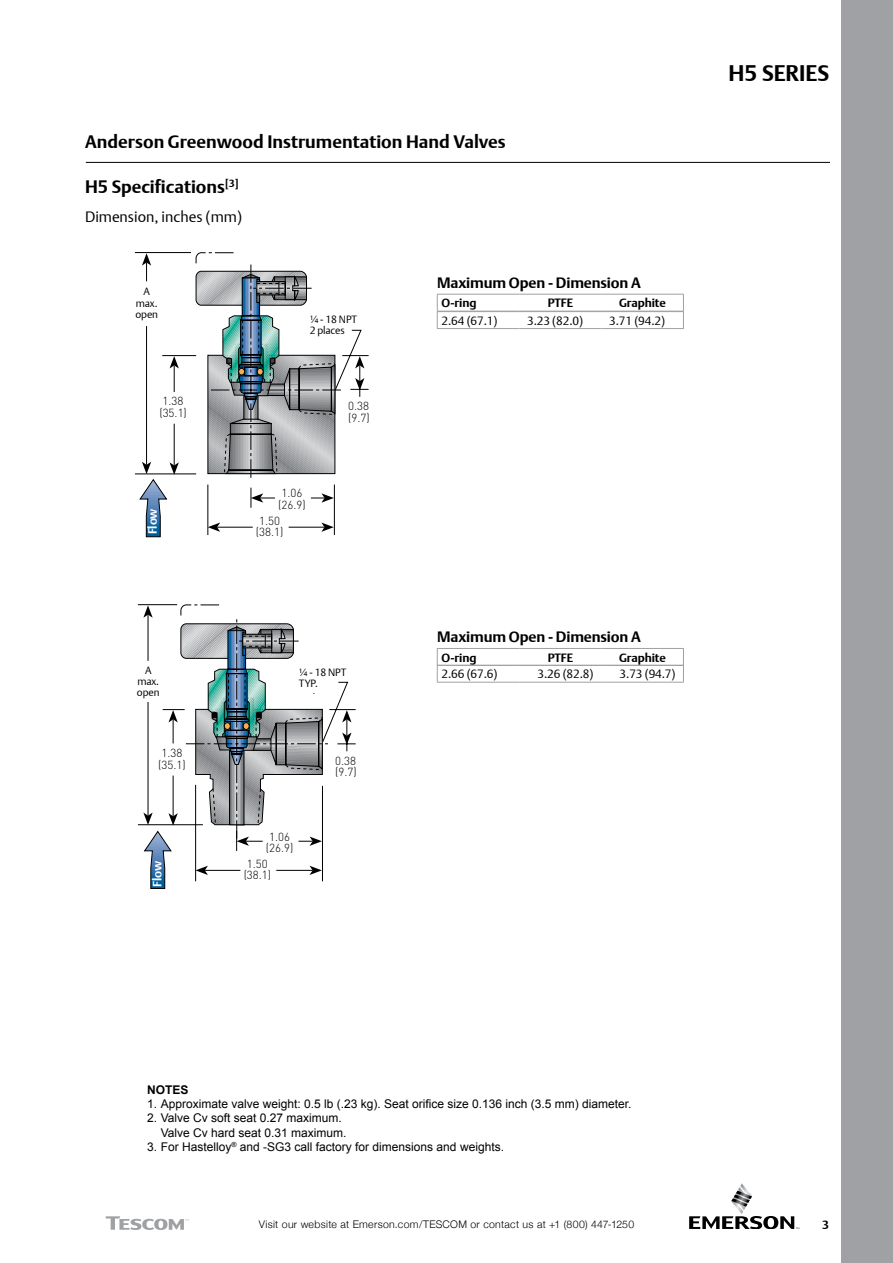
<style>
.page{position:relative;width:893px;height:1263px;background:#fff}
.page>*{position:absolute;margin:0;border:0;box-sizing:border-box;transform-origin:0 0}
.t1{font:700 22.5px "DTL Argo T";color:#000}
.t2{font:700 18px "DTL Argo T";color:#000}
.t3{font:700 15px "DTL Argo T";letter-spacing:-.01em;color:#000}
.t4{font:15px "DTL Argo T Light";color:#000}
.t5{font:12px/14.4px "Arial";color:#000}
.t6{font:12px "DTL Argo T Light";letter-spacing:-.01em;color:#000}
.t7{font:700 12px "DTL Argo T";letter-spacing:-.01em;color:#000}
.t8{font:700 12px "DTL Argo T";letter-spacing:-.015em;color:#fff}
.t9{font:700 12px "Arial";color:#000}
.t10{font:300 11.55px/11.6px "DIN Pro";color:#000}
.t11{font:300 10.5px "Helvetica Neue";letter-spacing:.03em;color:#000}
.t12{font:10.5px/11.2px "DTL Argo T Light";letter-spacing:-.01em;color:#000;text-align:center}
</style>
<div class="page">
<div style="left:842px;top:0;width:51px;height:1263px;background:#9fa1a4"></div>
<svg style="left:689px;top:1183px;width:110px;height:46px"></svg>
<hr style="left:86px;top:162px;width:744px;height:1px;background:#000">
<svg style="left:106px;top:1216px;width:83px;height:14px"></svg>
<hr style="left:135px;top:252px;width:56px;height:1px;background:#000">
<hr style="left:135px;top:473px;width:61px;height:1px;background:#000">
<hr style="left:146px;top:263px;width:1px;height:202px;background:#000">
<svg style="left:142px;top:253px;width:9px;height:13px"></svg>
<div style="left:132px;top:282px;width:32px;height:44px;background:#fff"></div>
<hr style="left:334px;top:484px;width:1px;height:51px;background:#000">
<hr style="left:207px;top:484px;width:1px;height:51px;background:#000">
<hr style="left:260px;top:498px;width:65px;height:1px;background:#000">
<svg style="left:321px;top:493px;width:13px;height:10px"></svg>
<svg style="left:251px;top:488px;width:12px;height:20px"></svg>
<hr style="left:217px;top:527px;width:107px;height:1px;background:#000">
<svg style="left:208px;top:522px;width:12px;height:10px"></svg>
<svg style="left:321px;top:522px;width:13px;height:10px"></svg>
<div style="left:275px;top:489px;width:36px;height:22px;background:#fff"></div>
<hr style="left:162px;top:355px;width:34px;height:1px;background:#000">
<hr style="left:174px;top:365px;width:1px;height:100px;background:#000">
<svg style="left:170px;top:356px;width:9px;height:12px"></svg>
<svg style="left:139px;top:462px;width:40px;height:75px"></svg>
<div style="left:253px;top:517px;width:35px;height:21px;background:#fff"></div>
<div style="left:158px;top:392px;width:33px;height:31px;background:#fff"></div>
<svg style="left:195px;top:252px;width:174px;height:226px"></svg>
<hr style="left:138px;top:604px;width:39px;height:1px;background:#000">
<hr style="left:138px;top:824px;width:65px;height:1px;background:#000">
<svg style="left:143px;top:604px;width:213px;height:285px"></svg>
<hr style="left:437px;top:328px;width:82px;height:1px;background:#9fa1a4">
<hr style="left:519px;top:328px;width:82px;height:1px;background:#9fa1a4">
<hr style="left:601px;top:328px;width:83px;height:1px;background:#9fa1a4">
<hr style="left:437px;top:294px;width:82px;height:1px;background:#9fa1a4">
<svg style="left:437px;top:295px;width:1px;height:33px"></svg>
<hr style="left:519px;top:294px;width:82px;height:1px;background:#9fa1a4">
<hr style="left:601px;top:294px;width:83px;height:1px;background:#9fa1a4">
<svg style="left:683px;top:295px;width:1px;height:33px"></svg>
<hr style="left:437px;top:311px;width:82px;height:1px;background:#9fa1a4">
<hr style="left:519px;top:311px;width:82px;height:1px;background:#9fa1a4">
<hr style="left:601px;top:311px;width:83px;height:1px;background:#9fa1a4">
<hr style="left:437px;top:682px;width:82px;height:1px;background:#9fa1a4">
<hr style="left:519px;top:682px;width:82px;height:1px;background:#9fa1a4">
<hr style="left:601px;top:682px;width:83px;height:1px;background:#9fa1a4">
<hr style="left:437px;top:648px;width:82px;height:1px;background:#9fa1a4">
<svg style="left:437px;top:649px;width:1px;height:33px"></svg>
<hr style="left:519px;top:648px;width:82px;height:1px;background:#9fa1a4">
<hr style="left:601px;top:648px;width:83px;height:1px;background:#9fa1a4">
<svg style="left:683px;top:649px;width:1px;height:33px"></svg>
<hr style="left:437px;top:665px;width:82px;height:1px;background:#9fa1a4">
<hr style="left:519px;top:665px;width:82px;height:1px;background:#9fa1a4">
<hr style="left:601px;top:665px;width:83px;height:1px;background:#9fa1a4">
<h2 class="t2" style="left:85px;top:131px;width:422px">Anderson Greenwood Instrumentation Hand Valves</h2>
<h2 class="t2" style="left:85px;top:176px;width:155px">H5 Specifications<sup>[3]</sup></h2>
<p class="t4" style="left:85px;top:208px;width:159px">Dimension, inches (mm)</p>
<p class="t12" style="left:135px;top:286px;width:24px">A max. open</p>
<p class="t12" style="left:310px;top:313px;width:49px;text-align:left">¼ - 18 NPT<br>2 places</p>
<p class="t10" style="left:159px;top:394px;width:29px;line-height:12.3px">1.38 (35.1)</p>
<p class="t10" style="left:348px;top:399px;width:23px">0.38 (9.7)</p>
<p class="t8" style="left:145px;top:534px;width:27px;rotate:-90deg">Flow</p>
<p class="t10" style="left:278px;top:486px;width:29px">1.06 (26.9)</p>
<p class="t10" style="left:256px;top:514px;width:29px">1.50 (38.1)</p>
<p class="t12" style="left:137px;top:664px;width:24px">A max. open</p>
<p class="t12" style="left:299px;top:667px;width:49px;text-align:left">¼ - 18 NPT<br>TYP.</p>
<p class="t10" style="left:312px;top:683px;width:5px">.</p>
<p class="t10" style="left:158px;top:745px;width:29px;line-height:12.3px">1.38 (35.1)</p>
<p class="t8" style="left:150px;top:887px;width:27px;rotate:-90deg">Flow</p>
<p class="t10" style="left:266px;top:830px;width:29px">1.06 (26.9)</p>
<p class="t10" style="left:244px;top:857px;width:29px">1.50 (38.1)</p>
<p class="t10" style="left:335px;top:754px;width:23px">0.38 (9.7)</p>
<p class="t3" style="left:437px;top:274px;width:205px">Maximum Open - Dimension A</p>
<p class="t7" style="left:441px;top:296px;width:36px">O-ring</p>
<p class="t7" style="left:548px;top:296px;width:27px">PTFE</p>
<p class="t7" style="left:619px;top:296px;width:48px">Graphite</p>
<p class="t6" style="left:441px;top:313px;width:57px">2.64 (67.1)</p>
<p class="t6" style="left:527px;top:313px;width:57px">3.23 (82.0)</p>
<p class="t6" style="left:609px;top:313px;width:57px">3.71 (94.2)</p>
<p class="t3" style="left:437px;top:628px;width:205px">Maximum Open - Dimension A</p>
<p class="t7" style="left:441px;top:650px;width:36px">O-ring</p>
<p class="t7" style="left:548px;top:650px;width:27px">PTFE</p>
<p class="t7" style="left:619px;top:650px;width:48px">Graphite</p>
<p class="t6" style="left:441px;top:667px;width:57px">2.66 (67.6)</p>
<p class="t6" style="left:537px;top:667px;width:57px">3.26 (82.8)</p>
<p class="t6" style="left:620px;top:667px;width:57px">3.73 (94.7)</p>
<h1 class="t1" style="left:728px;top:60px;width:102px">H5 SERIES</h1>
<p class="t9" style="left:147px;top:1081px;width:43px">NOTES</p>
<p class="t5" style="left:147px;top:1097px;width:486px">1. Approximate valve weight: 0.5 lb (.23 kg). Seat orifice size 0.136 inch (3.5 mm) diameter.</p>
<p class="t5" style="left:161px;top:1111px;width:187px;text-indent:-14px">2. Valve Cv soft seat 0.27 maximum.<br>Valve Cv hard seat 0.31 maximum.</p>
<p class="t5" style="left:147px;top:1140px;width:358px">3. For Hastelloy<sup>®</sup> and -SG3 call factory for dimensions and weights.</p>
<p class="t11" style="left:259px;top:1216px;width:377px">Visit our website at Emerson.com/TESCOM or contact us at +1 (800) 447-1250</p>
<p class="t7" style="left:822px;top:1217px;width:8px">3</p>
</div>
